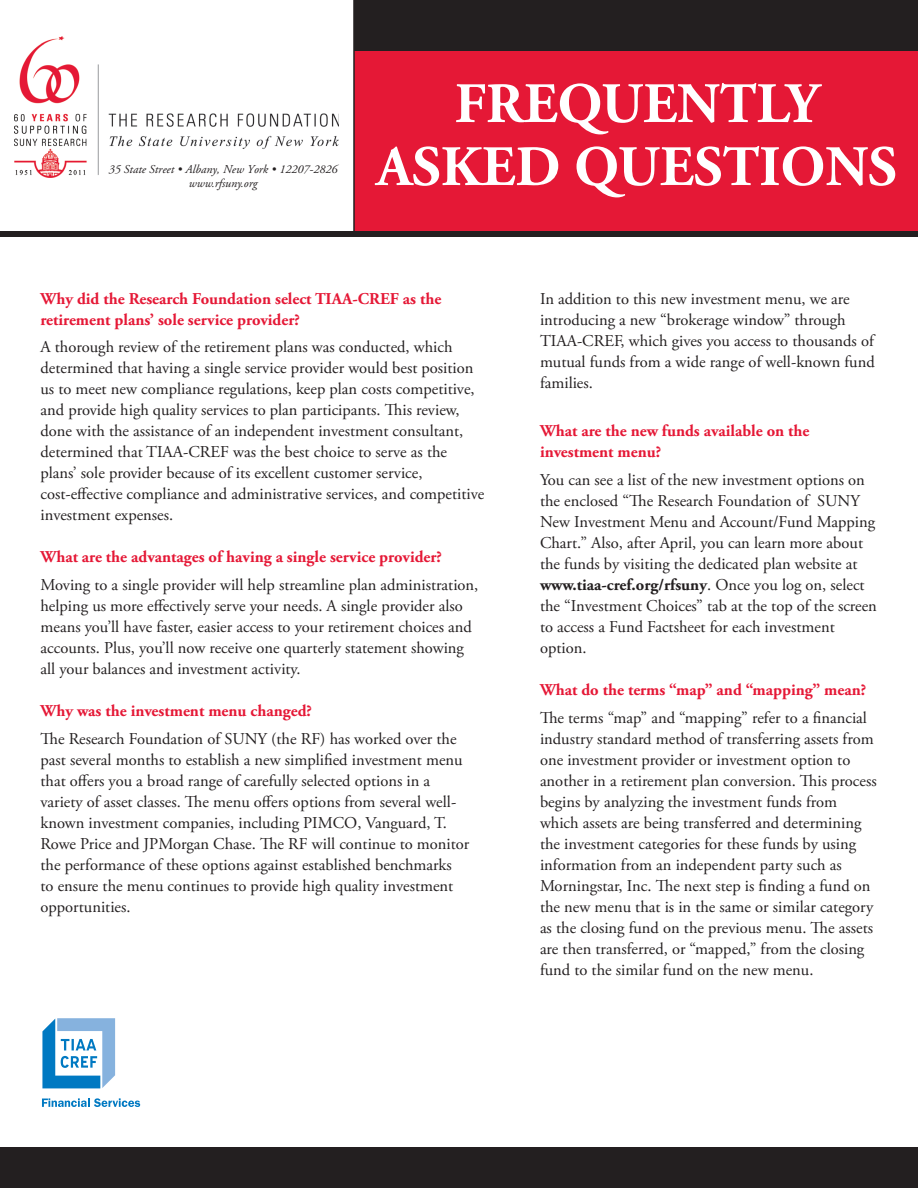
<style>
.page{position:relative;width:918px;height:1188px;background:#fff}
.page>*{position:absolute;margin:0;border:0;box-sizing:border-box;transform-origin:0 0}
.t1{font:700 57px "Adobe Garamond Pro";color:#fff}
.Body_Copy_-_Black{font:16.5px/21px "Adobe Garamond Pro";color:#231f20}
.Question_-_Red{font:700 16.5px/21px "Adobe Garamond Pro";color:#e51836}
.t2{font:italic 12px/14.2px "Adobe Garamond Pro";color:#231f20;text-align:center}
.s1{font-weight:700}
</style>
<div class="page">
<div style="left:354px;top:51px;width:564px;height:183px;background:#e51836"></div>
<div style="left:354px;top:0;width:564px;height:51px;background:#231f20"></div>
<div style="left:0;top:1148px;width:918px;height:40px;background:#231f20"></div>
<div style="left:0;top:231px;width:918px;height:6px;background:#231f20"></div>
<img style="left:15px;top:37px;width:324px;height:140px">
<hr style="left:353px;top:0;width:2px;height:234px;background:#231f20">
<svg style="left:42px;top:1018px;width:74px;height:71px"></svg>
<svg style="left:42px;top:1098px;width:98px;height:9px"></svg>
<p class="t2" style="left:109px;top:162px;width:230px">35 State Street • Albany, New York • 12207-2826 www.rfsuny.org</p>
<p class="t1" style="left:455px;top:71px;width:365px">FREQUENTLY</p>
<p class="t1" style="left:376px;top:134px;width:522px">ASKED QUESTIONS</p>
<p class="Question_-_Red" style="left:40px;top:288px;width:402px">Why did the Research Foundation select TIAA-CREF as the retirement plans’ sole service provider?</p>
<p class="Body_Copy_-_Black" style="left:40px;top:337px;width:445px">A thorough review of the retirement plans was conducted, which determined that having a single service provider would best position us to meet new compliance regulations, keep plan costs competitive, and provide high quality services to plan participants. This review, done with the assistance of an independent investment consultant, determined that TIAA-CREF was the best choice to serve as the plans’ sole provider because of its excellent customer service, cost-effective compliance and administrative services, and competitive investment expenses.</p>
<p class="Question_-_Red" style="left:40px;top:547px;width:403px">What are the advantages of having a single service provider?</p>
<p class="Body_Copy_-_Black" style="left:40px;top:575px;width:439px">Moving to a single provider will help streamline plan administration, helping us more effectively serve your needs. A single provider also means you’ll have faster, easier access to your retirement choices and accounts. Plus, you’ll now receive one quarterly statement showing all your balances and investment activity.</p>
<p class="Question_-_Red" style="left:40px;top:701px;width:273px">Why was the investment menu changed?</p>
<p class="Body_Copy_-_Black" style="left:40px;top:729px;width:430px">The Research Foundation of SUNY (the RF) has worked over the past several months to establish a new simplified investment menu that offers you a broad range of carefully selected options in a variety of asset classes. The menu offers options from several well&shy;known investment companies, including PIMCO, Vanguard, T.<br>Rowe Price and JPMorgan Chase. The RF will continue to monitor the performance of these options against established benchmarks<br>to ensure the menu continues to provide high quality investment opportunities.</p>
<p class="Body_Copy_-_Black" style="left:540px;top:288px;width:336px">In addition to this new investment menu, we are introducing a new “brokerage window” through TIAA-CREF, which gives you access to thousands of mutual funds from a wide range of well-known fund families.</p>
<p class="Question_-_Red" style="left:540px;top:421px;width:271px">What are the new funds available on the investment menu?</p>
<p class="Body_Copy_-_Black" style="left:540px;top:470px;width:338px">You can see a list of the new investment options on the enclosed “The Research Foundation of SUNY New Investment Menu and Account/Fund Mapping Chart.” Also, after April, you can learn more about the funds by visiting the dedicated plan website at <span class="s1">www.tiaa-cref.org/rfsuny</span>. Once you log on, select the “Investment Choices” tab at the top of the screen to access a Fund Factsheet for each investment option.</p>
<p class="Question_-_Red" style="left:540px;top:680px;width:328px">What do the terms “map” and “mapping” mean?</p>
<p class="Body_Copy_-_Black" style="left:540px;top:708px;width:338px">The terms “map” and “mapping” refer to a financial industry standard method of transferring assets from one investment provider or investment option to another in a retirement plan conversion. This process begins by analyzing the investment funds from which assets are being transferred and determining the investment categories for these funds by using information from an independent party such as Morningstar, Inc. The next step is finding a fund on the new menu that is in the same or similar category as the closing fund on the previous menu. The assets are then transferred, or “mapped,” from the closing fund to the similar fund on the new menu.</p>
</div>
